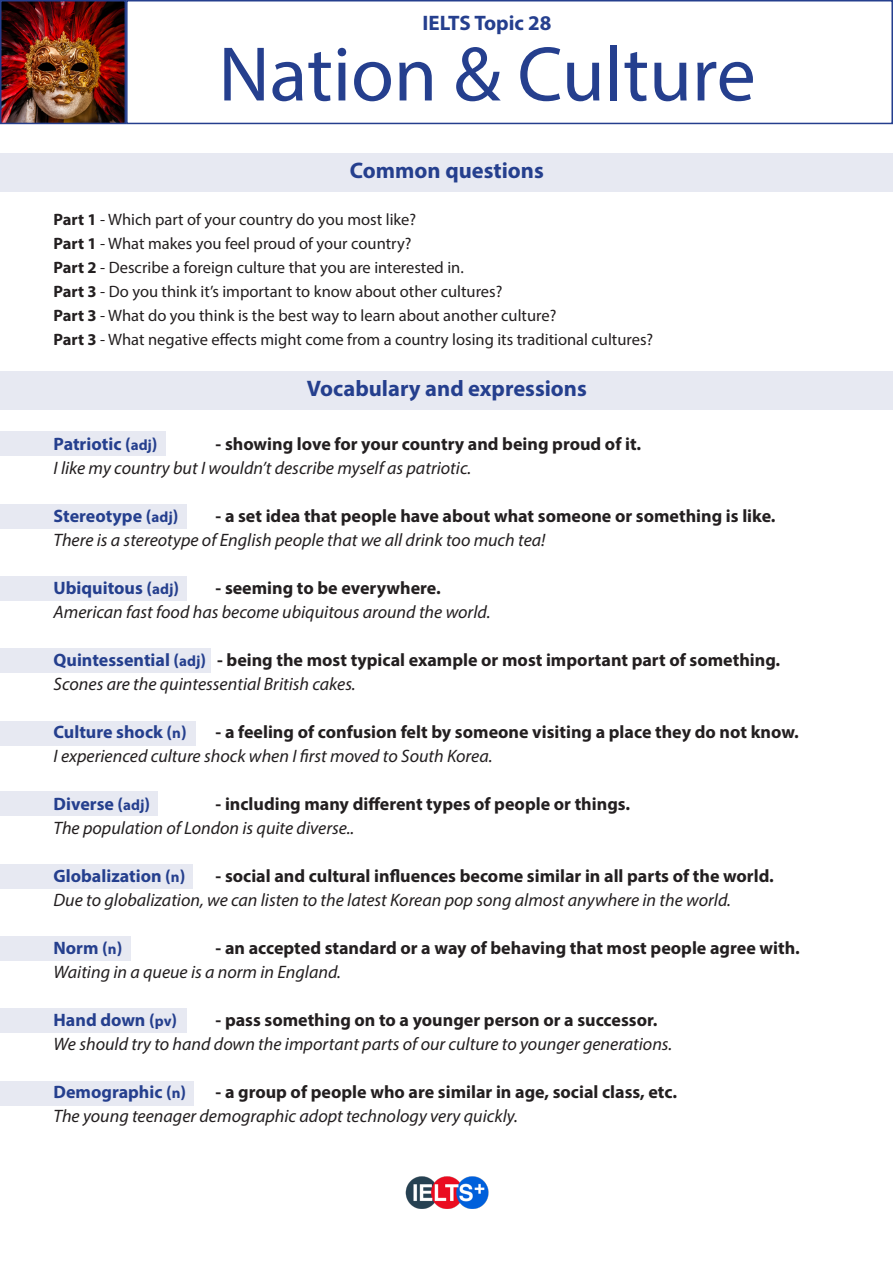
<style>
.page{position:relative;width:893px;height:1263px;background:#fff}
.page>*{position:absolute;margin:0;border:0;box-sizing:border-box;transform-origin:0 0}
.t1{font:78px "Myriad Pro";color:#253f8e}
.t2{font:700 22.5px "Myriad Pro";color:#253f8e}
.t3{font:700 21px "Myriad Pro";color:#253f8e}
.t4{font:italic 18px "Myriad Pro";color:#231f20}
.t5{font:700 18px "Myriad Pro";color:#231f20}
.t6{font:700 18px "Myriad Pro";color:#253f8e}
.t7{font:16.5px "Myriad Pro";color:#231f20}
.s1{font-weight:700}
.s2{font-size:15px}
.s3{color:#253f8e}
.s4{font-size:15px;color:#253f8e}
</style>
<div class="page">
<img style="left:3px;top:3px;width:120px;height:118px">
<div style="left:0;top:0;width:126px;height:124px;border:2px solid #253f8e"></div>
<div style="left:126px;top:0;width:767px;height:124px;border:2px solid #253f8e"></div>
<div style="left:0;top:153px;width:893px;height:38px;background:#e7e9f2"></div>
<img style="left:405px;top:1176px;width:84px;height:33px">
<div style="left:0;top:432px;width:166px;height:24px;background:#e7e9f2"></div>
<div style="left:0;top:371px;width:893px;height:39px;background:#e7e9f2"></div>
<div style="left:0;top:504px;width:187px;height:24px;background:#e7e9f2"></div>
<div style="left:0;top:576px;width:187px;height:25px;background:#e7e9f2"></div>
<div style="left:0;top:648px;width:211px;height:25px;background:#e7e9f2"></div>
<div style="left:0;top:721px;width:195px;height:24px;background:#e7e9f2"></div>
<div style="left:0;top:792px;width:158px;height:24px;background:#e7e9f2"></div>
<div style="left:0;top:864px;width:193px;height:24px;background:#e7e9f2"></div>
<div style="left:0;top:936px;width:130px;height:25px;background:#e7e9f2"></div>
<div style="left:0;top:1008px;width:186px;height:25px;background:#e7e9f2"></div>
<div style="left:0;top:1081px;width:194px;height:24px;background:#e7e9f2"></div>
<p class="t3" style="left:423px;top:9px;width:131px">IELTS Topic 28</p>
<p class="t1" style="left:218px;top:26px;width:539px">Nation &amp; Culture</p>
<p class="t2" style="left:350px;top:156px;width:195px">Common questions</p>
<p class="t7" style="left:54px;top:210px;width:364px"><span class="s1">Part 1</span> - Which part of your country do you most like?</p>
<p class="t7" style="left:54px;top:234px;width:359px"><span class="s1">Part 1</span> - What makes you feel proud of your country?</p>
<p class="t7" style="left:54px;top:258px;width:412px"><span class="s1">Part 2</span> - Describe a foreign culture that you are interested in.</p>
<p class="t7" style="left:54px;top:282px;width:450px"><span class="s1">Part 3</span> - Do you think it’s important to know about other cultures?</p>
<p class="t7" style="left:54px;top:306px;width:504px"><span class="s1">Part 3</span> - What do you think is the best way to learn about another culture?</p>
<p class="t7" style="left:54px;top:330px;width:601px"><span class="s1">Part 3</span> - What negative effects might come from a country losing its traditional cultures?</p>
<p class="t2" style="left:307px;top:374px;width:282px">Vocabulary and expressions</p>
<p class="t6" style="left:54px;top:432px;width:106px">Patriotic (<span class="s2">adj</span>)</p>
<p class="t5" style="left:216px;top:432px;width:427px">- showing love for your country and being proud of it.</p>
<p class="t4" style="left:54px;top:457px;width:419px">I like my country but I wouldn’t describe myself as patriotic.</p>
<p class="t6" style="left:54px;top:504px;width:126px">Stereotype (<span class="s2">adj</span>)</p>
<p class="t5" style="left:216px;top:504px;width:562px">- a set idea that people have about what someone or something is like.</p>
<p class="t4" style="left:54px;top:529px;width:493px">There is a stereotype of English people that we all drink too much tea!</p>
<p class="t6" style="left:54px;top:576px;width:127px">Ubiquitous (<span class="s2">adj</span>)</p>
<p class="t5" style="left:216px;top:576px;width:227px">- seeming to be everywhere.</p>
<p class="t4" style="left:54px;top:601px;width:438px">American fast food has become ubiquitous around the world.</p>
<p class="t5" style="left:54px;top:648px;width:728px"><span class="s3">Quintessential (</span><span class="s4">adj</span><span class="s3">)</span> - being the most typical example or most important part of something.</p>
<p class="t4" style="left:54px;top:673px;width:304px">Scones are the quintessential British cakes.</p>
<p class="t6" style="left:54px;top:720px;width:135px">Culture shock (<span class="s2">n</span>)</p>
<p class="t5" style="left:216px;top:720px;width:585px">- a feeling of confusion felt by someone visiting a place they do not know.</p>
<p class="t4" style="left:54px;top:745px;width:440px">I experienced culture shock when I first moved to South Korea.</p>
<p class="t6" style="left:54px;top:792px;width:98px">Diverse (<span class="s2">adj</span>)</p>
<p class="t5" style="left:216px;top:792px;width:416px">- including many different types of people or things.</p>
<p class="t4" style="left:54px;top:817px;width:302px">The population of London is quite diverse..</p>
<p class="t6" style="left:54px;top:864px;width:133px">Globalization (<span class="s2">n</span>)</p>
<p class="t5" style="left:216px;top:864px;width:560px">- social and cultural influences become similar in all parts of the world.</p>
<p class="t4" style="left:54px;top:889px;width:679px">Due to globalization, we can listen to the latest Korean pop song almost anywhere in the world.</p>
<p class="t6" style="left:54px;top:936px;width:70px">Norm (<span class="s2">n</span>)</p>
<p class="t5" style="left:216px;top:936px;width:586px">- an accepted standard or a way of behaving that most people agree with.</p>
<p class="t4" style="left:54px;top:961px;width:289px">Waiting in a queue is a norm in England.</p>
<p class="t6" style="left:54px;top:1008px;width:125px">Hand down (<span class="s2">pv</span>)</p>
<p class="t5" style="left:216px;top:1008px;width:443px">- pass something on to a younger person or a successor.</p>
<p class="t4" style="left:54px;top:1033px;width:620px">We should try to hand down the important parts of our culture to younger generations.</p>
<p class="t6" style="left:54px;top:1080px;width:134px">Demographic (<span class="s2">n</span>)</p>
<p class="t5" style="left:216px;top:1080px;width:463px">- a group of people who are similar in age, social class, etc.</p>
<p class="t4" style="left:54px;top:1105px;width:466px">The young teenager demographic adopt technology very quickly.</p>
</div>
